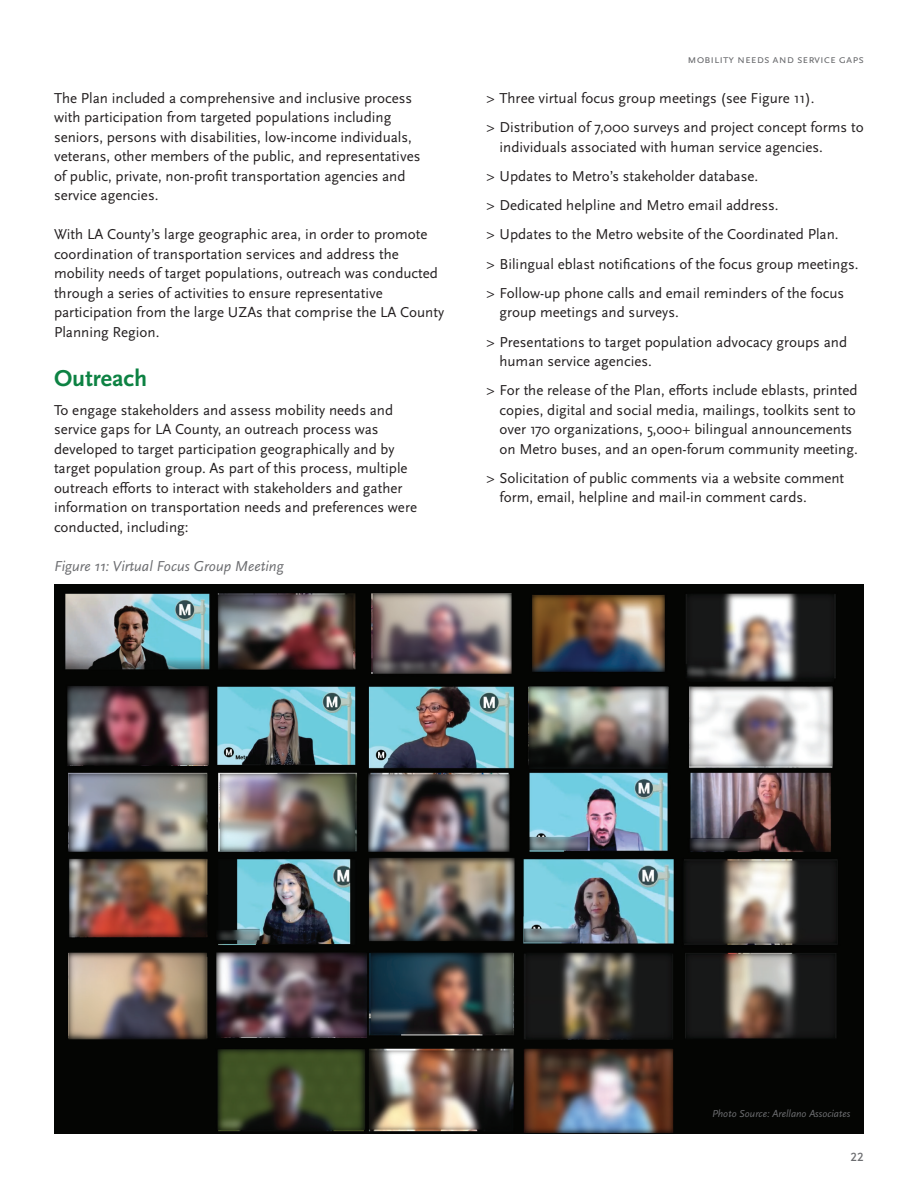
<style>
.page{position:relative;width:918px;height:1188px;background:#fff}
.page>*{position:absolute;margin:0;border:0;box-sizing:border-box;transform-origin:0 0}
.t1{font:700 24px "Scala Sans Pro";color:#0d8243}
.t2{font:18px "Scala Sans Pro";color:#6c6d70}
.t3{font:15px/19.5px "Scala Sans Pro";color:#231f20}
.t4{font:italic 15px "Scala Sans Pro";color:#6c6d70}
.t5{font:12px "Scala Sans Pro";color:#6c6d70}
.t6{font:italic 10.5px "Scala Sans Pro";color:#6c6d70}
</style>
<div class="page">
<img style="left:54px;top:584px;width:810px;height:550px">
<p class="t3" style="left:54px;top:88px;width:368px">The Plan included a comprehensive and inclusive process with participation from targeted populations including seniors, persons with disabilities, low-income individuals, veterans, other members of the public, and representatives of public, private, non-profit transportation agencies and service agencies.</p>
<p class="t3" style="left:54px;top:225px;width:392px">With LA County’s large geographic area, in order to promote coordination of transportation services and address the mobility needs of target populations, outreach was conducted through a series of activities to ensure representative participation from the large UZAs that comprise the LA County Planning Region.</p>
<h1 class="t1" style="left:54px;top:364px;width:95px">Outreach</h1>
<p class="t3" style="left:54px;top:400px;width:365px">To engage stakeholders and assess mobility needs and service gaps for LA County, an outreach process was developed to target participation geographically and by target population group. As part of this process, multiple outreach efforts to interact with stakeholders and gather information on transportation needs and preferences were conducted, including:</p>
<p class="t4" style="left:54px;top:557px;width:231px">Figure 11: Virtual Focus Group Meeting</p>
<p class="t5" style="left:688px;top:52px;width:178px">mobility needs and service gaps</p>
<p class="t3" style="left:487px;top:83px;width:379px;line-height:29.2px">&gt; Three virtual focus group meetings (see Figure 11).<br>&gt; Distribution of 7,000 surveys and project concept forms to</p>
<p class="t3" style="left:487px;top:132px;width:373px;line-height:29.2px;text-indent:13px">individuals associated with human service agencies.<br>&gt; Updates to Metro’s stakeholder database.<br>&gt; Dedicated helpline and Metro email address.<br>&gt; Updates to the Metro website of the Coordinated Plan.<br>&gt; Bilingual eblast notifications of the focus group meetings. &gt; Follow-up phone calls and email reminders of the focus</p>
<p class="t3" style="left:487px;top:298px;width:362px;line-height:29.2px;text-indent:13px">group meetings and surveys.<br>&gt; Presentations to target population advocacy groups and</p>
<p class="t3" style="left:487px;top:347px;width:372px;line-height:29.2px;text-indent:13px">human service agencies.<br>&gt; For the release of the Plan, efforts include eblasts, printed</p>
<p class="t3" style="left:500px;top:400px;width:360px">copies, digital and social media, mailings, toolkits sent to over 170 organizations, 5,000+ bilingual announcements on Metro buses, and an open-forum community meeting.</p>
<p class="t3" style="left:500px;top:468px;width:346px;text-indent:-13px">&gt; Solicitation of public comments via a website comment form, email, helpline and mail-in comment cards.</p>
<p class="t6" style="left:712px;top:1107px;width:140px">Photo Source: Arellano Associates</p>
<p class="t2" style="left:850px;top:1145px;width:15px">22</p>
</div>
